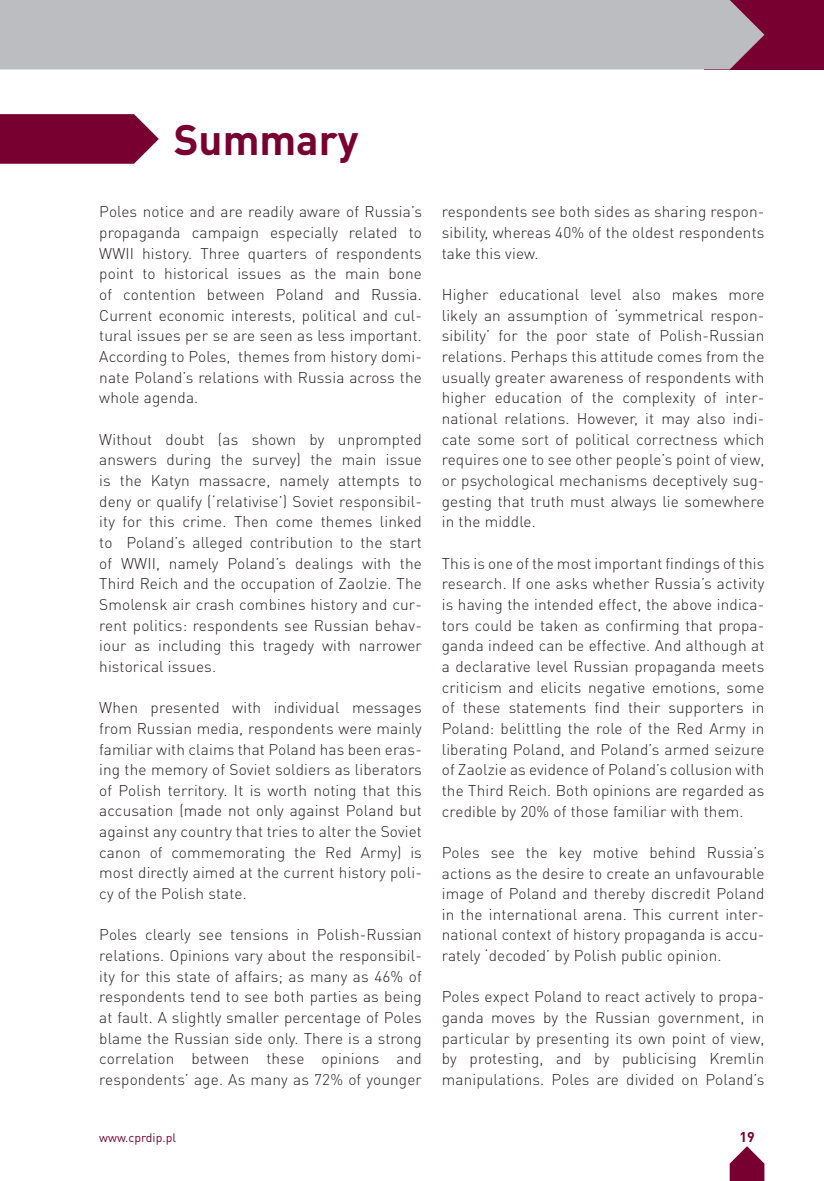
<style>
.page{position:relative;width:824px;height:1181px;background:#fff}
.page>*{position:absolute;margin:0;border:0;box-sizing:border-box;transform-origin:0 0}
.t1{font:700 42px "DIN Pro";color:#780031}
.t2{font:300 15.4px/20.7px "DIN Pro";letter-spacing:.01em;color:#231f20;text-align:justify}
.t3{font:700 14px "DIN Pro";color:#780031}
.t4{font:12.25px "DIN Pro";color:#780031}
</style>
<div class="page">
<svg style="left:729px;top:1146px;width:35px;height:35px"></svg>
<div style="left:704px;top:0;width:119px;height:69px;background:#780031"></div>
<div style="left:0;top:0;width:764px;height:69px;background:#bcbdc0"></div>
<svg style="left:0;top:114px;width:159px;height:50px;background:#831542"></svg>
<h1 class="t1" style="left:174px;top:111px;width:186px">Summary</h1>
<p class="t2" style="left:99px;top:201px;width:324px">Poles notice and are readily aware of Russia’s propaganda campaign especially related to WWII history. Three quarters of respondents point to historical issues as the main bone of contention between Poland and Russia.<br>Current economic interests, political and cul&shy;tural issues per se are seen as less important.<br>According to Poles, themes from history domi&shy;nate Poland’s relations with Russia across the whole agenda.</p>
<p class="t2" style="left:99px;top:428px;width:324px">Without doubt (as shown by unprompted answers during the survey) the main issue is the Katyn massacre, namely attempts to deny or qualify (‘relativise’) Soviet responsibil&shy;ity for this crime. Then come themes linked to Poland’s alleged contribution to the start of WWII, namely Poland’s dealings with the Third Reich and the occupation of Zaolzie. The Smolensk air crash combines history and cur&shy;rent politics: respondents see Russian behav&shy;iour as including this tragedy with narrower historical issues.</p>
<p class="t2" style="left:99px;top:696px;width:324px">When presented with individual messages from Russian media, respondents were mainly familiar with claims that Poland has been eras&shy;ing the memory of Soviet soldiers as liberators of Polish territory. It is worth noting that this accusation (made not only against Poland but against any country that tries to alter the Soviet canon of commemorating the Red Army) is most directly aimed at the current history poli&shy;cy of the Polish state.</p>
<p class="t2" style="left:99px;top:924px;width:324px">Poles clearly see tensions in Polish-Russian relations. Opinions vary about the responsibil&shy;ity for this state of affairs; as many as 46% of respondents tend to see both parties as being at fault. A slightly smaller percentage of Poles blame the Russian side only. There is a strong correlation between these opinions and respondents’ age. As many as 72% of younger</p>
<p class="t2" style="left:441px;top:201px;width:324px">respondents see both sides as sharing respon&shy;sibility, whereas 40% of the oldest respondents take this view.</p>
<p class="t2" style="left:441px;top:283px;width:324px">Higher educational level also makes more likely an assumption of ‘symmetrical respon&shy;sibility’ for the poor state of Polish-Russian relations. Perhaps this attitude comes from the usually greater awareness of respondents with higher education of the complexity of inter&shy;national relations. However, it may also indi&shy;cate some sort of political correctness which requires one to see other people’s point of view, or psychological mechanisms deceptively sug&shy;gesting that truth must always lie somewhere in the middle.</p>
<p class="t2" style="left:441px;top:552px;width:324px">This is one of the most important findings of this research. If one asks whether Russia’s activity is having the intended effect, the above indica&shy;tors could be taken as confirming that propa&shy;ganda indeed can be effective. And although at a declarative level Russian propaganda meets criticism and elicits negative emotions, some of these statements find their supporters in Poland: belittling the role of the Red Army in liberating Poland, and Poland’s armed seizure of Zaolzie as evidence of Poland’s collusion with the Third Reich. Both opinions are regarded as credible by 20% of those familiar with them.</p>
<p class="t2" style="left:441px;top:841px;width:324px">Poles see the key motive behind Russia’s actions as the desire to create an unfavourable image of Poland and thereby discredit Poland in the international arena. This current inter&shy;national context of history propaganda is accu&shy;rately ‘decoded’ by Polish public opinion.</p>
<p class="t2" style="left:441px;top:986px;width:324px">Poles expect Poland to react actively to propa&shy;ganda moves by the Russian government, in particular by presenting its own point of view, by protesting, and by publicising Kremlin manipulations. Poles are divided on Poland’s</p>
<p class="t4" style="left:99px;top:1129px;width:78px">www.cprdip.pl</p>
<p class="t3" style="left:739px;top:1127px;width:17px">19</p>
</div>
